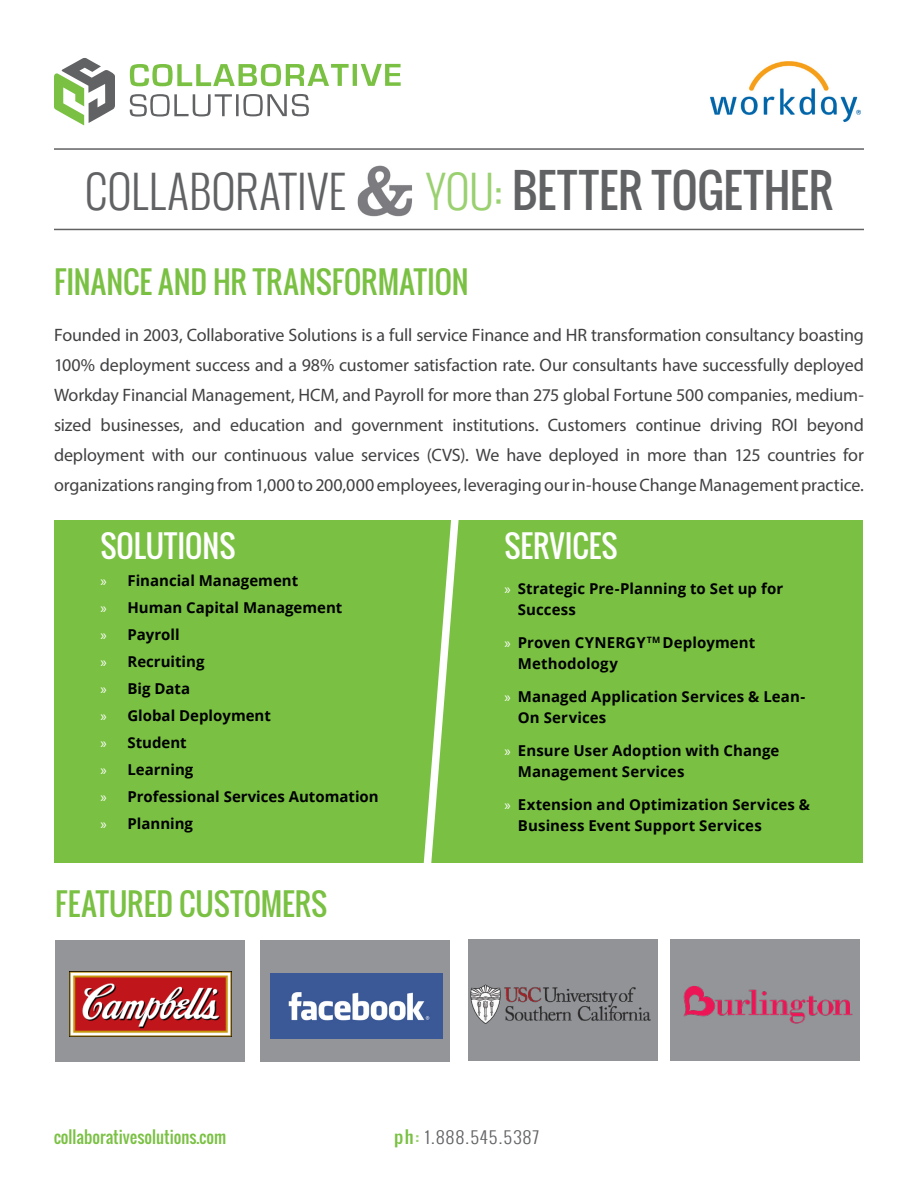
<style>
.page{position:relative;width:918px;height:1188px;background:#fff}
.page>*{position:absolute;margin:0;border:0;box-sizing:border-box;transform-origin:0 0}
.t1{font:45px "Oswald";letter-spacing:.005em;color:#616264}
.t2{font:300 45px "Oswald";letter-spacing:.005em;color:#616264}
.t3{font:30px "Oswald";letter-spacing:.005em;color:#7ac143}
.t4{font:30px "Oswald";color:#fff}
.t5{font:18px/30px "Myriad Pro";letter-spacing:-.01em;color:#414042;text-align:justify}
.t6{font:16.5px "Oswald";color:#7ac143}
.t7{font:300 16.5px "Oswald";letter-spacing:.07em;color:#616264;scale:1.11 1}
.t8{font:700 15px/27px "Open Sans";letter-spacing:.005em;color:#000}
.s1{font-weight:300;color:#9ad070}
.s2{font-family:"Myriad Pro";font-weight:400;color:#fff}
.s3{font-weight:400;color:#7ac143}
.s4{font-weight:400;color:#9ad070}
</style>
<div class="page">
<svg style="left:54px;top:58px;width:61px;height:67px"></svg>
<svg style="left:130px;top:64px;width:219px;height:22px"></svg>
<hr style="left:353px;top:64px;width:4px;height:22px;background:#7ac143">
<svg style="left:361px;top:64px;width:40px;height:22px"></svg>
<svg style="left:130px;top:94px;width:102px;height:23px"></svg>
<hr style="left:236px;top:94px;width:3px;height:22px;background:#616264">
<svg style="left:243px;top:94px;width:66px;height:22px"></svg>
<div style="left:54px;top:521px;width:809px;height:342px;background:#7ac143"></div>
<hr style="left:54px;top:148px;width:810px;height:2px;background:#616264">
<hr style="left:54px;top:229px;width:810px;height:1px;background:#616264">
<svg style="left:419px;top:520px;width:44px;height:343px"></svg>
<div style="left:55px;top:940px;width:190px;height:122px;background:#939598"></div>
<div style="left:260px;top:940px;width:190px;height:122px;background:#939598"></div>
<div style="left:468px;top:939px;width:190px;height:122px;background:#919396"></div>
<div style="left:670px;top:939px;width:190px;height:122px;background:#939598"></div>
<img style="left:357px;top:166px;width:55px;height:50px">
<img style="left:69px;top:972px;width:162px;height:65px">
<img style="left:270px;top:973px;width:172px;height:65px">
<img style="left:470px;top:984px;width:181px;height:40px">
<img style="left:683px;top:986px;width:169px;height:38px">
<img style="left:710px;top:61px;width:151px;height:61px">
<h1 class="t2" style="left:85px;top:160px;width:263px">COLLABORATIVE</h1>
<h1 class="t1" style="left:426px;top:158px;width:409px"><span class="s1">YOU:</span> BETTER TOGETHER</h1>
<h2 class="t3" style="left:54px;top:261px;width:416px">FINANCE AND HR TRANSFORMATION</h2>
<p class="t5" style="left:54px;top:319px;width:812px">Founded in 2003, Collaborative Solutions is a full service Finance and HR transformation consultancy boasting 100% deployment success and a 98% customer satisfaction rate. Our consultants have successfully deployed Workday Financial Management, HCM, and Payroll for more than 275 global Fortune 500 companies, medium&shy;sized businesses, and education and government institutions. Customers continue driving ROI beyond deployment with our continuous value services (CVS). We have deployed in more than 125 countries for organizations ranging from 1,000 to 200,000 employees, leveraging our in-house Change Management practice.</p>
<h2 class="t4" style="left:100px;top:524px;width:137px">SOLUTIONS</h2>
<p class="t8" style="left:100px;top:566px;width:280px"><span class="s2">»</span> Financial Management<br><span class="s2">»</span> Human Capital Management<br><span class="s2">»</span> Payroll<br><span class="s2">»</span> Recruiting<br><span class="s2">»</span> Big Data<br><span class="s2">»</span> Global Deployment<br><span class="s2">»</span> Student<br><span class="s2">»</span> Learning<br><span class="s2">»</span> Professional Services Automation <span class="s2">»</span> Planning</p>
<h2 class="t3" style="left:55px;top:882px;width:274px">FEATURED CUSTOMERS</h2>
<h2 class="t4" style="left:504px;top:524px;width:115px">SERVICES</h2>
<p class="t8" style="left:518px;top:578px;width:267px;line-height:21px;text-indent:-14px"><span class="s2">»</span> Strategic Pre-Planning to Set up for<br>Success</p>
<p class="t8" style="left:518px;top:632px;width:239px;line-height:21px;text-indent:-14px"><span class="s2">»</span> Proven CYNERGY<sup>TM</sup> Deployment<br>Methodology</p>
<p class="t8" style="left:518px;top:686px;width:289px;line-height:21px;text-indent:-14px"><span class="s2">»</span> Managed Application Services &amp; Lean-<br>On Services</p>
<p class="t8" style="left:518px;top:740px;width:263px;line-height:21px;text-indent:-14px"><span class="s2">»</span> Ensure User Adoption with Change<br>Management Services</p>
<p class="t8" style="left:518px;top:794px;width:294px;line-height:21px;text-indent:-14px"><span class="s2">»</span> Extension and Optimization Services &amp;<br>Business Event Support Services</p>
<p class="t6" style="left:54px;top:1125px;width:174px">collaborativesolutions.com</p>
<p class="t7" style="left:394px;top:1125px;width:132px"><span class="s3">ph</span><span class="s4">:</span> 1.888.545.5387</p>
</div>
